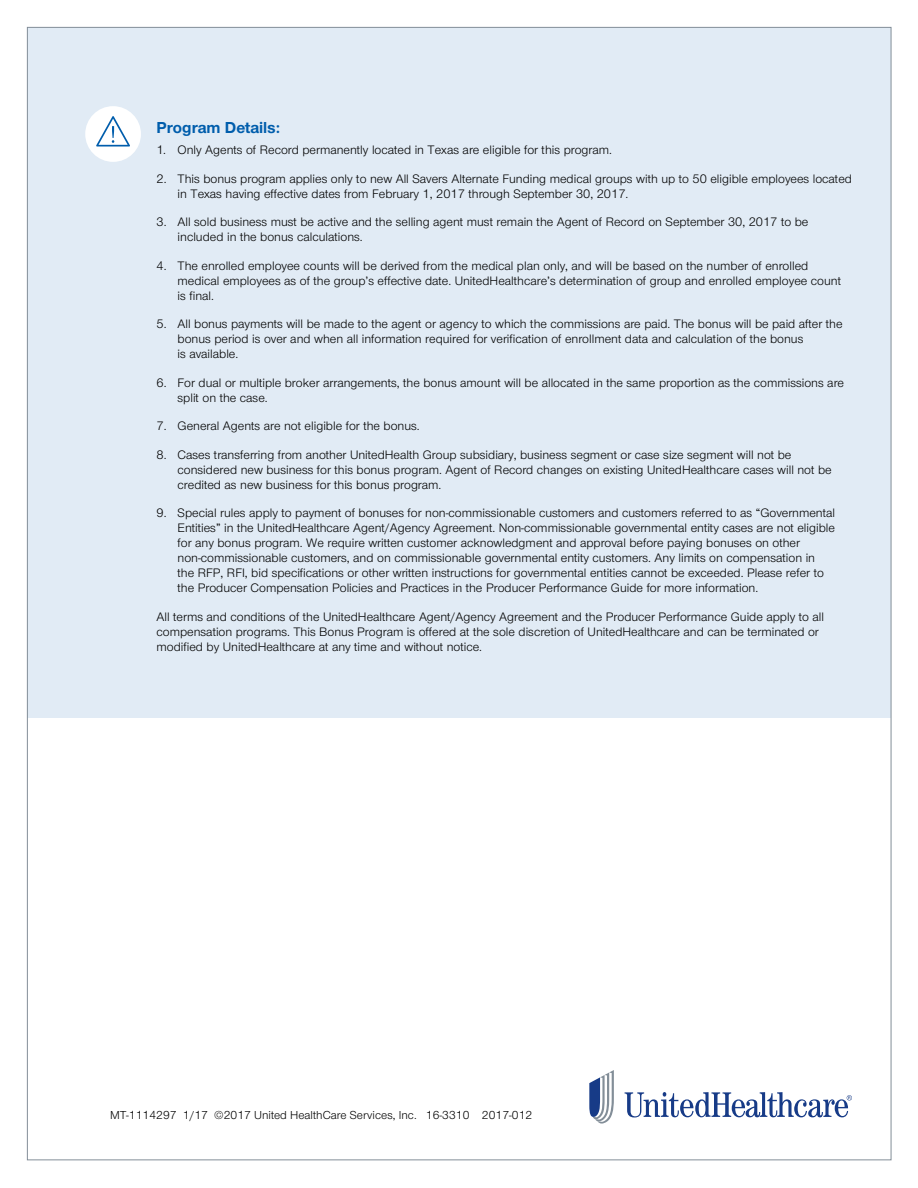
<style>
.page{position:relative;width:918px;height:1188px;background:#fff}
.page>*{position:absolute;margin:0;border:0;box-sizing:border-box;transform-origin:0 0}
.t1{font:700 16.5px "UHC Sans";color:#005dac}
.t2{font:12.75px/15px "UHC Sans";color:#000}
.t3{font:12px "UHC Sans";letter-spacing:.005em;color:#000}
</style>
<div class="page">
<div style="left:27px;top:28px;width:864px;height:690px;background:#e1ebf5"></div>
<svg style="left:625px;top:1092px;width:227px;height:25px"></svg>
<svg style="left:589px;top:1070px;width:25px;height:54px"></svg>
<div style="left:85px;top:106px;width:56px;height:56px;background:#fff;border-radius:50%"></div>
<svg style="left:96px;top:116px;width:34px;height:31px"></svg>
<p class="t1" style="left:157px;top:116px;width:125px">Program Details:</p>
<p class="t2" style="left:157px;top:142px;width:457px">1. Only Agents of Record permanently located in Texas are eligible for this program.</p>
<p class="t2" style="left:178px;top:171px;width:676px;text-indent:-21px">2. This bonus program applies only to new All Savers Alternate Funding medical groups with up to 50 eligible employees located in Texas having effective dates from February 1, 2017 through September 30, 2017.</p>
<p class="t2" style="left:178px;top:214px;width:632px;text-indent:-21px">3. All sold business must be active and the selling agent must remain the Agent of Record on September 30, 2017 to be included in the bonus calculations.</p>
<p class="t2" style="left:178px;top:258px;width:665px;text-indent:-21px">4. The enrolled employee counts will be derived from the medical plan only, and will be based on the number of enrolled medical employees as of the group’s effective date. UnitedHealthcare’s determination of group and enrolled employee count is final.</p>
<p class="t2" style="left:178px;top:316px;width:667px;text-indent:-21px">5. All bonus payments will be made to the agent or agency to which the commissions are paid. The bonus will be paid after the bonus period is over and when all information required for verification of enrollment data and calculation of the bonus<br>is available.</p>
<p class="t2" style="left:178px;top:375px;width:668px;text-indent:-21px">6. For dual or multiple broker arrangements, the bonus amount will be allocated in the same proportion as the commissions are split on the case.</p>
<p class="t2" style="left:157px;top:418px;width:265px">7. General Agents are not eligible for the bonus.</p>
<p class="t2" style="left:178px;top:447px;width:656px;text-indent:-21px">8. Cases transferring from another UnitedHealth Group subsidiary, business segment or case size segment will not be considered new business for this bonus program. Agent of Record changes on existing UnitedHealthcare cases will not be credited as new business for this bonus program.</p>
<p class="t2" style="left:178px;top:505px;width:659px;text-indent:-21px">9. Special rules apply to payment of bonuses for non-commissionable customers and customers referred to as “Governmental Entities” in the UnitedHealthcare Agent/Agency Agreement. Non-commissionable governmental entity cases are not eligible for any bonus program. We require written customer acknowledgment and approval before paying bonuses on other non-commissionable customers, and on commissionable governmental entity customers. Any limits on compensation in<br>the RFP, RFI, bid specifications or other written instructions for governmental entities cannot be exceeded. Please refer to the Producer Compensation Policies and Practices in the Producer Performance Guide for more information.</p>
<p class="t2" style="left:157px;top:609px;width:669px">All terms and conditions of the UnitedHealthcare Agent/Agency Agreement and the Producer Performance Guide apply to all compensation programs. This Bonus Program is offered at the sole discretion of UnitedHealthcare and can be terminated or modified by UnitedHealthcare at any time and without notice.</p>
<p class="t3" style="left:110px;top:1107px;width:424px">MT-1114297 1/17 ©2017 United HealthCare Services, Inc. 16-3310 2017-012</p>
</div>
